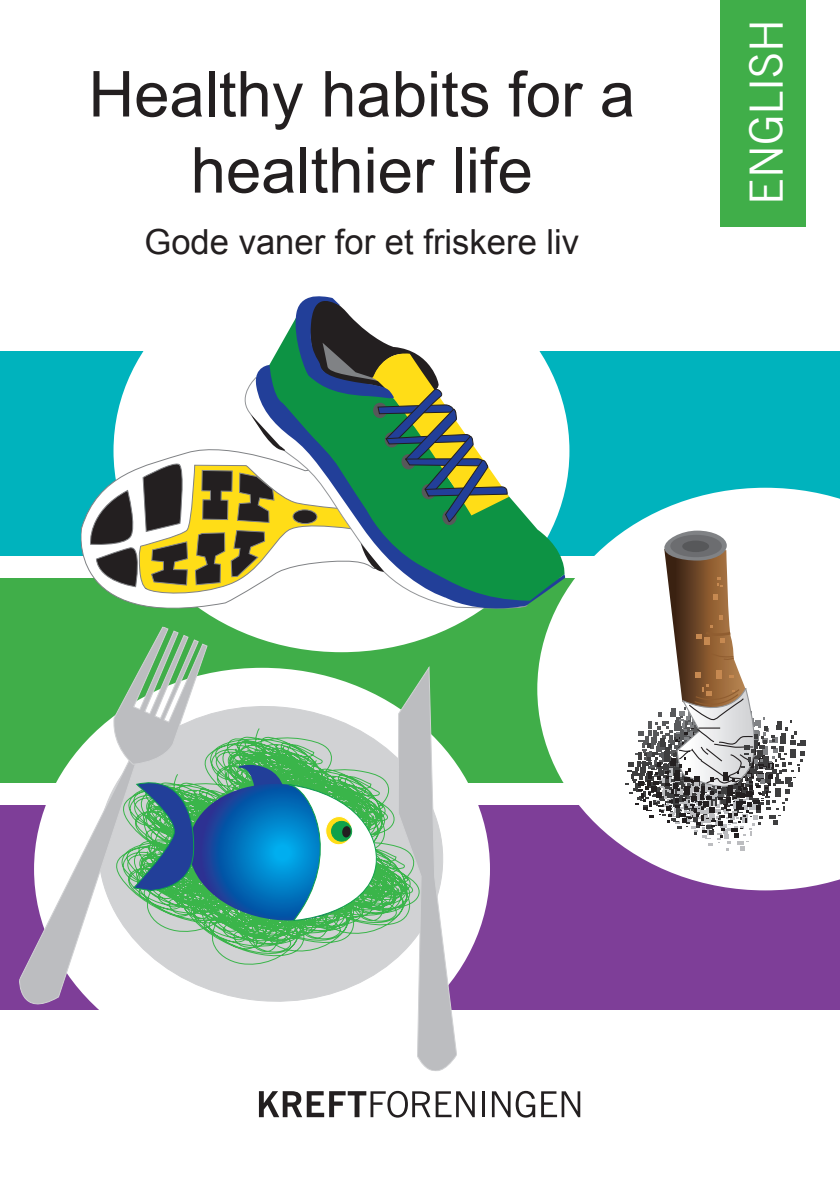
<style>
.page{position:relative;width:840px;height:1191px;background:#fff}
.page>*{position:absolute;margin:0;border:0;box-sizing:border-box;transform-origin:0 0}
.t1{font:63.4px/76px "Arial";color:#231f20;text-align:center}
.t2{font:46px "News Gothic BT";color:#fff}
.t3{font:34.6px "Arial";color:#231f20}
</style>
<div class="page">
<div style="left:0;top:578px;width:839px;height:204px;background:#40ae49"></div>
<div style="left:0;top:351px;width:839px;height:205px;background:#00b3bd"></div>
<div style="left:113px;top:249px;width:456px;height:403px;background:#fff;border-radius:50%"></div>
<div style="left:0;top:805px;width:839px;height:204px;background:#7e3e98"></div>
<div style="left:34px;top:668px;width:455px;height:402px;background:#fff;border-radius:50%"></div>
<div style="left:720px;top:0;width:85px;height:227px;background:#40ae49"></div>
<svg style="left:80px;top:513px;width:157px;height:102px"></svg>
<svg style="left:429px;top:600px;width:105px;height:15px"></svg>
<svg style="left:419px;top:351px;width:147px;height:249px"></svg>
<svg style="left:87px;top:296px;width:422px;height:300px"></svg>
<svg style="left:380px;top:743px;width:17px;height:228px;background:#a8ccae"></svg>
<svg style="left:19px;top:627px;width:361px;height:383px"></svg>
<svg style="left:397px;top:666px;width:60px;height:405px"></svg>
<svg style="left:259px;top:1090px;width:215px;height:27px"></svg>
<hr style="left:481px;top:1091px;width:3px;height:26px;background:#231f20">
<svg style="left:491px;top:1090px;width:44px;height:27px"></svg>
<svg style="left:541px;top:1091px;width:39px;height:26px"></svg>
<svg style="left:537px;top:488px;width:302px;height:402px;fill:#fff"></svg>
<svg style="left:624px;top:530px;width:181px;height:320px;background:#c9c3be"></svg>
<p class="t1" style="left:88px;top:57px;width:548px">Healthy habits for a healthier life</p>
<p class="t3" style="left:144px;top:219px;width:436px">Gode vaner for et friskere liv</p>
<p class="t2" style="left:738px;top:205px;width:187px;rotate:-90deg">ENGLISH</p>
</div>
